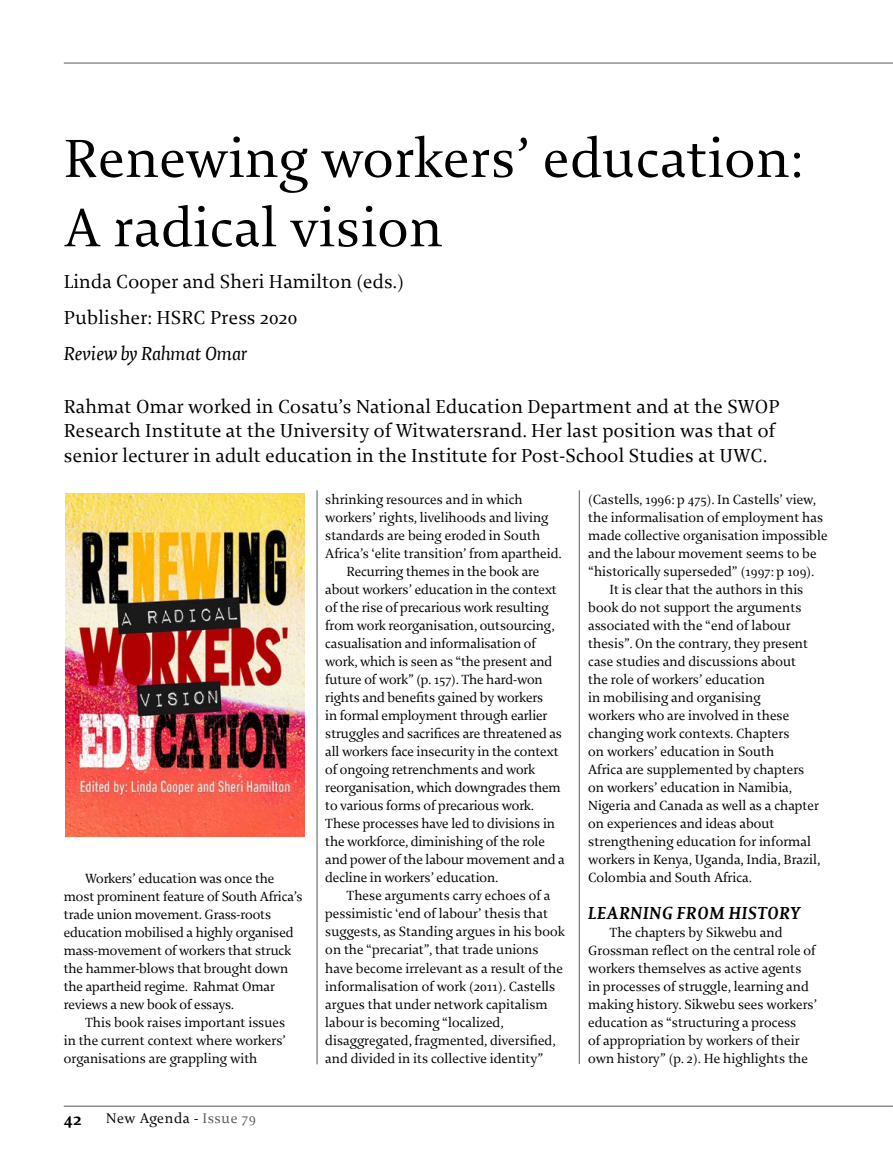
<style>
.page{position:relative;width:893px;height:1170px;background:#fff}
.page>*{position:absolute;margin:0;border:0;box-sizing:border-box;transform-origin:0 0}
.t1{font:57.75px/69.3px "Enigma";letter-spacing:.01em;color:#000}
.t2{font:20.25px/24.3px "Enigma";letter-spacing:.01em;color:#000}
.t3{font:italic 20.25px "Enigma";color:#000}
.t4{font:italic 700 18.75px "Enigma";letter-spacing:.03em;color:#000}
.t5{font:700 18.75px "Enigma";color:#000}
.t6{font:15px "Enigma";letter-spacing:.04em;color:#000}
.t7{font:14.25px/18px "Enigma";color:#000}
.s1{color:#58595b}
</style>
<div class="page">
<hr style="left:64px;top:1105px;width:829px;height:1px;background:#58595b">
<hr style="left:64px;top:63px;width:829px;height:1px;background:#58595b">
<img style="left:65px;top:493px;width:240px;height:343px">
<hr style="left:579px;top:490px;width:1px;height:573px;background:#58595b">
<hr style="left:317px;top:490px;width:1px;height:574px;background:#58595b">
<h1 class="t1" style="left:64px;top:126px;width:742px">Renewing workers’ education:<br>A radical vision</h1>
<h2 class="t2" style="left:64px;top:264px;width:342px;line-height:36px">Linda Cooper and Sheri Hamilton (eds.)<br>Publisher: HSRC Press 2020</h2>
<h2 class="t3" style="left:64px;top:343px;width:185px">Review by Rahmat Omar</h2>
<p class="t2" style="left:64px;top:395px;width:718px">Rahmat Omar worked in Cosatu’s National Education Department and at the SWOP<br>Research Institute at the University of Witwatersrand. Her last position was that of senior lecturer in adult education in the Institute for Post-School Studies at UWC.</p>
<p class="t7" style="left:64px;top:869px;width:240px;text-indent:21px">Workers’ education was once the most prominent feature of South Africa’s trade union movement. Grass-roots education mobilised a highly organised mass-movement of workers that struck the hammer-blows that brought down the apartheid regime. Rahmat Omar reviews a new book of essays.</p>
<p class="t7" style="left:64px;top:1013px;width:224px;text-align:justify;text-indent:21px">This book raises important issues in the current context where workers’ organisations are grappling with</p>
<h3 class="t5" style="left:64px;top:1108px;width:20px">42</h3>
<p class="t6" style="left:106px;top:1109px;width:151px">New Agenda - <span class="s1">Issue 79</span></p>
<p class="t7" style="left:325px;top:491px;width:199px">shrinking resources and in which</p>
<p class="t7" style="left:325px;top:509px;width:225px">workers’ rights, livelihoods and living</p>
<p class="t7" style="left:325px;top:527px;width:216px">standards are being eroded in South</p>
<p class="t7" style="left:325px;top:545px;width:238px">Africa’s ‘elite transition’ from apartheid.</p>
<p class="t7" style="left:347px;top:563px;width:194px">Recurring themes in the book are</p>
<p class="t7" style="left:325px;top:581px;width:233px">about workers’ education in the context</p>
<p class="t7" style="left:325px;top:599px;width:225px">of the rise of precarious work resulting</p>
<p class="t7" style="left:325px;top:617px;width:231px">from work reorganisation, outsourcing,</p>
<p class="t7" style="left:325px;top:635px;width:212px">casualisation and informalisation of</p>
<p class="t7" style="left:325px;top:653px;width:229px">work, which is seen as “the present and</p>
<p class="t7" style="left:325px;top:671px;width:219px">future of work” (p. 157). The hard-won</p>
<p class="t7" style="left:325px;top:689px;width:220px">rights and benefits gained by workers</p>
<p class="t7" style="left:325px;top:707px;width:224px">in formal employment through earlier</p>
<p class="t7" style="left:325px;top:725px;width:238px">struggles and sacrifices are threatened as</p>
<p class="t7" style="left:325px;top:743px;width:235px">all workers face insecurity in the context</p>
<p class="t7" style="left:325px;top:761px;width:212px">of ongoing retrenchments and work</p>
<p class="t7" style="left:325px;top:779px;width:237px">reorganisation, which downgrades them</p>
<p class="t7" style="left:325px;top:797px;width:211px">to various forms of precarious work.</p>
<p class="t7" style="left:325px;top:815px;width:231px">These processes have led to divisions in</p>
<p class="t7" style="left:325px;top:833px;width:221px">the workforce, diminishing of the role</p>
<p class="t7" style="left:325px;top:851px;width:241px">and power of the labour movement and a</p>
<p class="t7" style="left:325px;top:869px;width:175px">decline in workers’ education.</p>
<p class="t7" style="left:347px;top:887px;width:205px">These arguments carry echoes of a</p>
<p class="t7" style="left:325px;top:905px;width:224px">pessimistic ‘end of labour’ thesis that</p>
<p class="t7" style="left:325px;top:923px;width:241px">suggests, as Standing argues in his book</p>
<p class="t7" style="left:325px;top:941px;width:215px">on the “precariat”, that trade unions</p>
<p class="t7" style="left:325px;top:959px;width:239px">have become irrelevant as a result of the</p>
<p class="t7" style="left:325px;top:977px;width:232px">informalisation of work (2011). Castells</p>
<p class="t7" style="left:325px;top:995px;width:224px">argues that under network capitalism</p>
<p class="t7" style="left:325px;top:1013px;width:180px">labour is becoming “localized,</p>
<p class="t7" style="left:325px;top:1031px;width:232px">disaggregated, fragmented, diversified,</p>
<p class="t7" style="left:325px;top:1049px;width:220px">and divided in its collective identity”</p>
<p class="t7" style="left:588px;top:491px;width:229px">(Castells, 1996: p 475). In Castells’ view,</p>
<p class="t7" style="left:588px;top:509px;width:236px">the informalisation of employment has</p>
<p class="t7" style="left:588px;top:527px;width:241px">made collective organisation impossible</p>
<p class="t7" style="left:588px;top:545px;width:230px">and the labour movement seems to be</p>
<p class="t7" style="left:588px;top:563px;width:228px">“historically superseded” (1997: p 109).</p>
<p class="t7" style="left:609px;top:581px;width:195px">It is clear that the authors in this</p>
<p class="t7" style="left:588px;top:599px;width:215px">book do not support the arguments</p>
<p class="t7" style="left:588px;top:617px;width:204px">associated with the “end of labour</p>
<p class="t7" style="left:588px;top:635px;width:222px">thesis”. On the contrary, they present</p>
<p class="t7" style="left:588px;top:653px;width:209px">case studies and discussions about</p>
<p class="t7" style="left:588px;top:671px;width:178px">the role of workers’ education</p>
<p class="t7" style="left:588px;top:689px;width:174px">in mobilising and organising</p>
<p class="t7" style="left:588px;top:707px;width:203px">workers who are involved in these</p>
<p class="t7" style="left:588px;top:725px;width:203px">changing work contexts. Chapters</p>
<p class="t7" style="left:588px;top:743px;width:188px">on workers’ education in South</p>
<p class="t7" style="left:588px;top:761px;width:218px">Africa are supplemented by chapters</p>
<p class="t7" style="left:588px;top:779px;width:206px">on workers’ education in Namibia,</p>
<p class="t7" style="left:588px;top:797px;width:232px">Nigeria and Canada as well as a chapter</p>
<p class="t7" style="left:588px;top:815px;width:188px">on experiences and ideas about</p>
<p class="t7" style="left:588px;top:833px;width:224px">strengthening education for informal</p>
<p class="t7" style="left:588px;top:851px;width:234px">workers in Kenya, Uganda, India, Brazil,</p>
<p class="t7" style="left:588px;top:869px;width:165px">Colombia and South Africa.</p>
<h3 class="t4" style="left:588px;top:902px;width:214px">LEARNING FROM HISTORY</h3>
<p class="t7" style="left:588px;top:923px;width:230px;text-indent:21px">The chapters by Sikwebu and Grossman reflect on the central role of workers themselves as active agents in processes of struggle, learning and making history. Sikwebu sees workers’ education as “structuring a process<br>of appropriation by workers of their own history” (p. 2). He highlights the</p>
</div>
